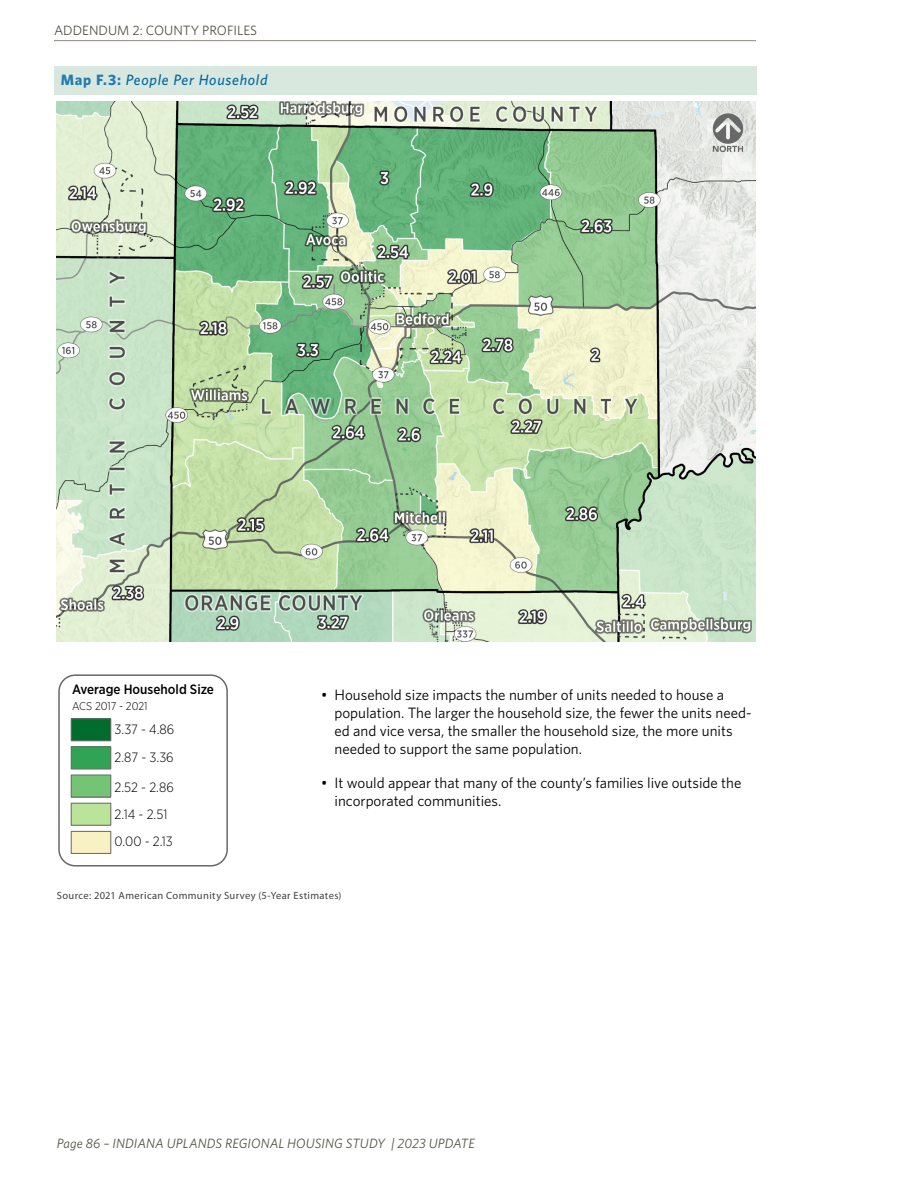
<style>
.page{position:relative;width:918px;height:1188px;background:#fff}
.page>*{position:absolute;margin:0;border:0;box-sizing:border-box;transform-origin:0 0}
.t1{font:15px/18px "Whitney";color:#000}
.t2{font:italic 500 15px "Whitney";letter-spacing:.05em;color:#0067a2}
.t3{font:italic 13.5px "Whitney";letter-spacing:.005em;color:#535247}
.t4{font:300 13.5px/27.2px "Gotham Narrow";color:#000}
.t5{font:13.5px "Whitney";color:#535247}
.t6{font:500 13.5px "Gotham Narrow";color:#000}
.t7{font:300 11.25px "Gotham Narrow";color:#000}
.t8{font:10.5px "Myriad Pro";letter-spacing:.035em;color:#414042}
.s1{font-weight:700;font-style:normal;color:#247bb0}
</style>
<div class="page">
<img style="left:57px;top:101px;width:699px;height:540px">
<div style="left:54px;top:67px;width:702px;height:28px;background:#d8e8de"></div>
<div style="left:58px;top:674px;width:170px;height:193px;border:2px solid #686868;border-radius:16px"></div>
<div style="left:71px;top:831px;width:40px;height:22px;background:#f8f1c1"></div>
<div style="left:71px;top:831px;width:40px;height:23px;border:1px solid #6e6e6e"></div>
<div style="left:71px;top:803px;width:40px;height:22px;background:#bae499"></div>
<div style="left:71px;top:803px;width:40px;height:23px;border:1px solid #6e6e6e"></div>
<div style="left:71px;top:775px;width:40px;height:22px;background:#74c476"></div>
<div style="left:71px;top:774px;width:40px;height:24px;border:1px solid #6e6e6e"></div>
<div style="left:71px;top:747px;width:40px;height:22px;background:#31a354"></div>
<div style="left:71px;top:746px;width:40px;height:24px;border:1px solid #6e6e6e"></div>
<div style="left:71px;top:719px;width:40px;height:22px;background:#006d2c"></div>
<div style="left:71px;top:718px;width:40px;height:23px;border:1px solid #6e6e6e"></div>
<svg style="left:713px;top:113px;width:30px;height:39px"></svg>
<hr style="left:54px;top:40px;width:702px;height:1px;background:#99948d">
<p class="t5" style="left:54px;top:21px;width:205px">ADDENDUM 2: COUNTY PROFILES</p>
<p class="t2" style="left:61px;top:70px;width:208px"><span class="s1">Map F.3:</span> People Per Household</p>
<p class="t6" style="left:72px;top:681px;width:143px">Average Household Size</p>
<p class="t4" style="left:115px;top:715px;width:61px;line-height:28px">3.37 - 4.86<br>2.87 - 3.36</p>
<p class="t4" style="left:115px;top:773px;width:61px">2.52 - 2.86<br>2.14 - 2.51<br>0.00 - 2.13</p>
<p class="t7" style="left:72px;top:699px;width:77px">ACS 2017 - 2021</p>
<p class="t1" style="left:334px;top:685px;width:419px;text-indent:-14px">• Household size impacts the number of units needed to house a population. The larger the household size, the fewer the units need&shy;ed and vice versa, the smaller the household size, the more units needed to support the same population.</p>
<p class="t1" style="left:334px;top:773px;width:408px;text-indent:-14px">• It would appear that many of the county’s families live outside the incorporated communities.</p>
<p class="t8" style="left:57px;top:890px;width:286px">Source: 2021 American Community Survey (5-Year Estimates)</p>
<p class="t3" style="left:57px;top:1134px;width:419px">Page 86 – INDIANA UPLANDS REGIONAL HOUSING STUDY | 2023 UPDATE</p>
</div>
